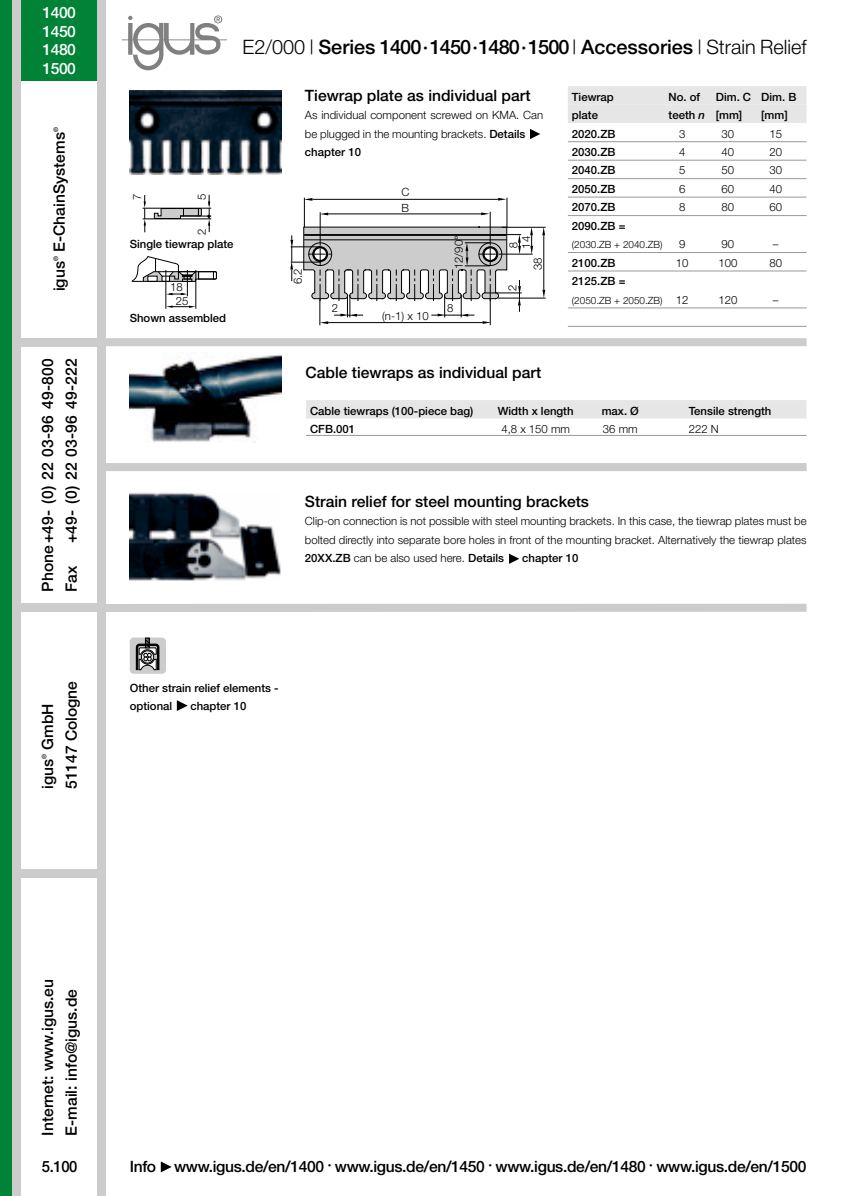
<style>
.page{position:relative;width:848px;height:1196px;background:#fff}
.page>*{position:absolute;margin:0;border:0;box-sizing:border-box;transform-origin:0 0}
.t1{font:500 19.8px "Helvetica Neue";color:#000}
.t2{font:500 15.6px/23.8px "Helvetica Neue";color:#000}
.t3{font:500 15.6px "Helvetica Neue";letter-spacing:-.02em;color:#000}
.t4{font:500 15.6px/23.8px "Helvetica Neue";letter-spacing:.02em;color:#000}
.t5{font:500 15.6px/18.4px "Helvetica Neue";letter-spacing:-.03em;color:#fff;text-align:justify}
.t6{font:500 15.6px "Helvetica Neue";color:#000;scale:.95 1}
.t7{font:300 11.4px/18.4px "Helvetica Neue";color:#000;text-align:center}
.t8{font:500 11.4px/18.4px "Helvetica Neue";color:#000}
.t9{font:300 10px "Helvetica Neue";color:#000}
.t10{font:500 6.2px "Helvetica Neue";color:#000}
.s1{font-weight:300}
.s2{font-weight:500}
.s3{font-style:italic}
.s4{font-size:11.4px}
</style>
<div class="page">
<div style="left:21px;top:0;width:76px;height:80px;background:#008336"></div>
<div style="left:0;top:0;width:13px;height:1195px;background:#008336"></div>
<div style="left:13px;top:0;width:8px;height:1195px;background:#ccc"></div>
<div style="left:97px;top:0;width:8px;height:1195px;background:#ccc"></div>
<img style="left:130px;top:354px;width:151px;height:89px">
<div style="left:306px;top:400px;width:500px;height:18px;background:#e6e6e6"></div>
<hr style="left:306px;top:435px;width:500px;height:1px;background:#999">
<div style="left:13px;top:604px;width:92px;height:8px;background:#ccc"></div>
<div style="left:13px;top:869px;width:92px;height:8px;background:#ccc"></div>
<div style="left:13px;top:338px;width:92px;height:8px;background:#ccc"></div>
<img style="left:130px;top:90px;width:151px;height:84px">
<div style="left:567px;top:86px;width:239px;height:19px;background:#e6e6e6"></div>
<div style="left:567px;top:105px;width:239px;height:18px;background:#e6e6e6"></div>
<hr style="left:567px;top:141px;width:239px;height:1px;background:#999">
<hr style="left:567px;top:160px;width:239px;height:1px;background:#999">
<hr style="left:567px;top:178px;width:239px;height:1px;background:#999">
<hr style="left:567px;top:197px;width:239px;height:1px;background:#999">
<hr style="left:567px;top:215px;width:239px;height:1px;background:#999">
<hr style="left:567px;top:252px;width:239px;height:1px;background:#999">
<hr style="left:567px;top:271px;width:239px;height:1px;background:#999">
<hr style="left:567px;top:307px;width:239px;height:1px;background:#999">
<hr style="left:567px;top:326px;width:239px;height:1px;background:#999">
<div style="left:183px;top:208px;width:15px;height:8px;background:#ccc"></div>
<div style="left:183px;top:208px;width:16px;height:8px;border:1px solid #000"></div>
<svg style="left:153px;top:207px;width:31px;height:11px"></svg>
<hr style="left:143px;top:208px;width:68px;height:1px;background:#000">
<hr style="left:180px;top:216px;width:31px;height:1px;background:#000">
<hr style="left:143px;top:218px;width:68px;height:1px;background:#000">
<svg style="left:143px;top:195px;width:3px;height:37px"></svg>
<svg style="left:197px;top:195px;width:13px;height:37px"></svg>
<hr style="left:165px;top:270px;width:1px;height:39px;background:#000">
<hr style="left:195px;top:270px;width:1px;height:39px;background:#000">
<svg style="left:166px;top:305px;width:29px;height:3px"></svg>
<svg style="left:131px;top:256px;width:68px;height:40px"></svg>
<svg style="left:212px;top:271px;width:5px;height:9px"></svg>
<div style="left:198px;top:271px;width:16px;height:8px;border:1px solid #000"></div>
<hr style="left:290px;top:246px;width:31px;height:1px;background:#000">
<hr style="left:290px;top:262px;width:31px;height:1px;background:#000">
<svg style="left:290px;top:235px;width:3px;height:46px"></svg>
<hr style="left:501px;top:254px;width:31px;height:1px;background:#000">
<svg style="left:530px;top:228px;width:3px;height:26px"></svg>
<hr style="left:501px;top:227px;width:44px;height:1px;background:#000">
<hr style="left:498px;top:298px;width:47px;height:1px;background:#000">
<hr style="left:543px;top:235px;width:1px;height:55px;background:#000">
<svg style="left:542px;top:227px;width:3px;height:8px"></svg>
<svg style="left:542px;top:290px;width:3px;height:8px"></svg>
<hr style="left:484px;top:292px;width:37px;height:1px;background:#000">
<hr style="left:490px;top:234px;width:31px;height:1px;background:#000">
<div style="left:105px;top:338px;width:701px;height:8px;background:#ccc"></div>
<div style="left:105px;top:463px;width:701px;height:8px;background:#ccc"></div>
<div style="left:105px;top:603px;width:701px;height:9px;background:#ccc"></div>
<div style="left:130px;top:637px;width:36px;height:37px;background:#ccc;border-radius:4px"></div>
<svg style="left:135px;top:638px;width:25px;height:33px"></svg>
<svg style="left:122px;top:15px;width:105px;height:55px"></svg>
<img style="left:130px;top:492px;width:150px;height:88px">
<svg style="left:509px;top:553px;width:10px;height:11px"></svg>
<svg style="left:177px;top:700px;width:11px;height:11px"></svg>
<svg style="left:161px;top:1161px;width:11px;height:11px"></svg>
<svg style="left:530px;top:129px;width:10px;height:10px"></svg>
<svg style="left:302px;top:198px;width:218px;height:127px"></svg>
<p class="t5" style="left:42px;top:5px;width:35px">1400<br>1450<br>1480<br>1500</p>
<p class="t10" style="left:54px;top:132px;width:6px;rotate:-90deg">®</p>
<p class="t2" style="left:49px;top:252px;width:121px;rotate:-90deg">E-ChainSystems</p>
<p class="t10" style="left:54px;top:261px;width:6px;rotate:-90deg">®</p>
<p class="t2" style="left:49px;top:291px;width:32px;rotate:-90deg">igus</p>
<p class="t4" style="left:37px;top:592px;width:235px;rotate:-90deg">Phone+49- (0) 22 03-96 49-800<br>Fax</p>
<p class="t4" style="left:61px;top:543px;width:186px;rotate:-90deg">+49- (0) 22 03-96 49-222</p>
<p class="t2" style="left:37px;top:789px;width:110px;text-indent:39px;rotate:-90deg">GmbH<br>51147 Cologne</p>
<p class="t10" style="left:42px;top:759px;width:6px;rotate:-90deg">®</p>
<p class="t2" style="left:37px;top:789px;width:32px;rotate:-90deg">igus</p>
<p class="t1" style="left:242px;top:40px;width:565px"><span class="s1">E2/000 |</span> Series 1400·1450·1480·1500 <span class="s1">|</span> Accessories <span class="s1">| Strain Relief</span></p>
<p class="t7" style="left:129px;top:200px;width:8px;rotate:-90deg">7</p>
<p class="t7" style="left:193px;top:200px;width:8px;rotate:-90deg">5</p>
<p class="t7" style="left:193px;top:234px;width:8px;rotate:-90deg">2</p>
<p class="t8" style="left:130px;top:236px;width:105px">Single tiewrap plate</p>
<p class="t7" style="left:170px;top:282px;width:20px;line-height:13.4px">18<br>25</p>
<p class="t8" style="left:130px;top:310px;width:98px">Shown assembled</p>
<p class="t2" style="left:305px;top:85px;width:227px">Tiewrap plate as individual part</p>
<p class="t7" style="left:305px;top:107px;width:240px;text-align:left">As individual component screwed on KMA. Can be plugged in the mounting brackets. <span class="s2">Details chapter 10</span></p>
<p class="t7" style="left:401px;top:183px;width:9px">C</p>
<p class="t7" style="left:289px;top:284px;width:17px;rotate:-90deg">6.2</p>
<p class="t7" style="left:401px;top:199px;width:9px">B</p>
<p class="t7" style="left:450px;top:269px;width:31px;rotate:-90deg">12/90</p>
<p class="t7" style="left:332px;top:300px;width:8px">2</p>
<p class="t7" style="left:447px;top:300px;width:8px">8</p>
<p class="t7" style="left:382px;top:308px;width:48px">(n-1) x 10</p>
<p class="t7" style="left:517px;top:249px;width:14px;rotate:-90deg">14</p>
<p class="t7" style="left:504px;top:291px;width:8px;rotate:-90deg">2</p>
<p class="t7" style="left:529px;top:270px;width:14px;rotate:-90deg">38</p>
<p class="t8" style="left:571px;top:88px;width:43px">Tiewrap</p>
<p class="t8" style="left:668px;top:88px;width:33px">No. of</p>
<p class="t8" style="left:715px;top:88px;width:82px">Dim. C Dim. B</p>
<p class="t8" style="left:571px;top:107px;width:28px">plate</p>
<p class="t8" style="left:668px;top:107px;width:75px">teeth <span class="s3">n</span> [mm]</p>
<p class="t8" style="left:761px;top:107px;width:28px">[mm]</p>
<p class="t8" style="left:571px;top:125px;width:45px">2020.ZB</p>
<p class="t7" style="left:678px;top:125px;width:8px">3</p>
<p class="t7" style="left:721px;top:125px;width:14px">30</p>
<p class="t7" style="left:769px;top:125px;width:14px">15</p>
<p class="t8" style="left:571px;top:144px;width:45px">2030.ZB</p>
<p class="t7" style="left:678px;top:144px;width:8px">4</p>
<p class="t7" style="left:721px;top:144px;width:14px">40</p>
<p class="t7" style="left:769px;top:144px;width:14px">20</p>
<p class="t8" style="left:571px;top:162px;width:45px">2040.ZB</p>
<p class="t7" style="left:678px;top:162px;width:8px">5</p>
<p class="t7" style="left:721px;top:162px;width:14px">50</p>
<p class="t7" style="left:769px;top:162px;width:14px">30</p>
<p class="t8" style="left:571px;top:181px;width:45px">2050.ZB</p>
<p class="t7" style="left:678px;top:181px;width:8px">6</p>
<p class="t7" style="left:721px;top:181px;width:14px">60</p>
<p class="t7" style="left:769px;top:181px;width:14px">40</p>
<p class="t8" style="left:571px;top:199px;width:45px">2070.ZB</p>
<p class="t7" style="left:678px;top:199px;width:8px">8</p>
<p class="t7" style="left:721px;top:199px;width:14px">80</p>
<p class="t7" style="left:769px;top:199px;width:14px">60</p>
<p class="t8" style="left:571px;top:218px;width:55px">2090.ZB =</p>
<p class="t9" style="left:571px;top:241px;width:92px">(2030.ZB + 2040.ZB)</p>
<p class="t7" style="left:678px;top:236px;width:8px">9</p>
<p class="t7" style="left:721px;top:236px;width:14px">90</p>
<p class="t7" style="left:772px;top:236px;width:7px">–</p>
<p class="t8" style="left:571px;top:254px;width:45px">2100.ZB</p>
<p class="t7" style="left:675px;top:254px;width:14px">10</p>
<p class="t7" style="left:718px;top:254px;width:20px">100</p>
<p class="t7" style="left:769px;top:254px;width:14px">80</p>
<p class="t8" style="left:571px;top:273px;width:55px">2125.ZB =</p>
<p class="t9" style="left:571px;top:296px;width:118px">(2050.ZB + 2050.ZB) <span class="s4">12</span></p>
<p class="t7" style="left:718px;top:291px;width:20px">120</p>
<p class="t7" style="left:772px;top:291px;width:7px">–</p>
<p class="t2" style="left:305px;top:361px;width:237px">Cable tiewraps as individual part</p>
<p class="t8" style="left:310px;top:402px;width:165px">Cable tiewraps (100-piece bag)</p>
<p class="t8" style="left:497px;top:402px;width:77px">Width x length</p>
<p class="t8" style="left:601px;top:402px;width:39px">max. Ø</p>
<p class="t8" style="left:688px;top:402px;width:84px">Tensile strength</p>
<p class="t8" style="left:310px;top:421px;width:47px">CFB.001</p>
<p class="t7" style="left:501px;top:421px;width:70px">4,8 x 150 mm</p>
<p class="t7" style="left:602px;top:421px;width:36px">36 mm</p>
<p class="t7" style="left:688px;top:421px;width:32px">222 N</p>
<p class="t2" style="left:305px;top:491px;width:285px">Strain relief for steel mounting brackets</p>
<p class="t7" style="left:305px;top:513px;width:503px;text-align:justify">Clip-on connection is not possible with steel mounting brackets. In this case, the tiewrap plates must be bolted directly into separate bore holes in front of the mounting bracket. Alternatively the tiewrap plates <span class="s2">20XX.ZB</span> can be also used here. <span class="s2">Details</span></p>
<p class="t8" style="left:522px;top:550px;width:57px">chapter 10</p>
<p class="t8" style="left:130px;top:679px;width:150px">Other strain relief elements - optional</p>
<p class="t8" style="left:190px;top:698px;width:57px">chapter 10</p>
<p class="t2" style="left:37px;top:1135px;width:158px;rotate:-90deg">Internet: www.igus.eu<br>E-mail: info@igus.de</p>
<p class="t6" style="left:42px;top:1160px;width:39px">5.100</p>
<p class="t3" style="left:130px;top:1160px;width:678px">Info www.igus.de/en/1400 · www.igus.de/en/1450 · www.igus.de/en/1480 · www.igus.de/en/1500</p>
</div>
